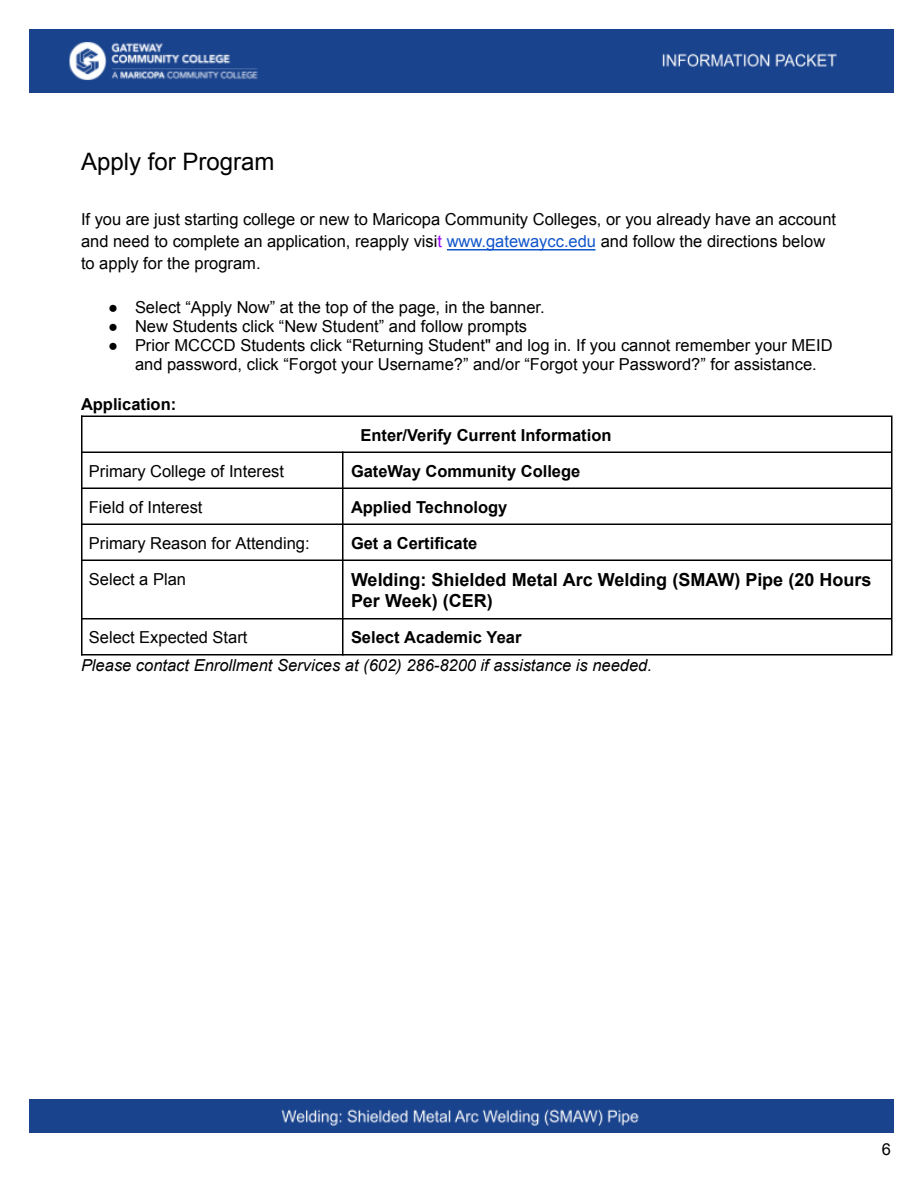
<style>
.page{position:relative;width:918px;height:1188px;background:#fff}
.page>*{position:absolute;margin:0;border:0;box-sizing:border-box;transform-origin:0 0}
.t1{font:24px "Arial";color:#000}
.t2{font:700 18px/20.7px "Arial";color:#000}
.t3{font:16.5px/21.8px "Arial";color:#000}
.t4{font:700 16.5px "Arial";color:#000}
.t5{font:italic 16.5px "Arial";color:#000}
.s1{color:#90f}
.s2{color:#15c}
</style>
<div class="page">
<hr style="left:447px;top:249px;width:149px;height:1px;background:#15c">
<hr style="left:81px;top:416px;width:2px;height:240px;background:#000">
<hr style="left:342px;top:452px;width:1px;height:204px;background:#000">
<hr style="left:891px;top:416px;width:2px;height:240px;background:#000">
<hr style="left:81px;top:416px;width:810px;height:1px;background:#000">
<hr style="left:81px;top:452px;width:810px;height:1px;background:#000">
<hr style="left:81px;top:488px;width:810px;height:1px;background:#000">
<hr style="left:81px;top:524px;width:810px;height:1px;background:#000">
<hr style="left:81px;top:560px;width:810px;height:1px;background:#000">
<hr style="left:81px;top:618px;width:810px;height:2px;background:#000">
<hr style="left:81px;top:654px;width:810px;height:2px;background:#000">
<img style="left:29px;top:29px;width:864px;height:63px">
<img style="left:29px;top:1099px;width:864px;height:34px">
<h1 class="t1" style="left:81px;top:148px;width:195px">Apply for Program</h1>
<p class="t3" style="left:81px;top:209px;width:757px">If you are just starting college or new to Maricopa Community Colleges, or you already have an account and need to complete an application, reapply visi<span class="s1">t</span> <span class="s2">www.gatewaycc.edu</span> and follow the directions below to apply for the program.</p>
<p class="t3" style="left:108px;top:296px;width:438px">● Select “Apply Now” at the top of the page, in the banner.</p>
<p class="t3" style="left:108px;top:315px;width:421px">● New Students click “New Student” and follow prompts</p>
<p class="t3" style="left:135px;top:335px;width:699px;line-height:18.9px;text-indent:-27px">● Prior MCCCD Students click “Returning Student" and log in. If you cannot remember your MEID and password, click “Forgot your Username?” and/or “Forgot your Password?” for assistance.</p>
<p class="t4" style="left:81px;top:396px;width:97px">Application:</p>
<p class="t4" style="left:360px;top:426px;width:253px">Enter/Verify Current Information</p>
<p class="t3" style="left:89px;top:461px;width:197px">Primary College of Interest</p>
<p class="t4" style="left:351px;top:462px;width:231px">GateWay Community College</p>
<p class="t3" style="left:89px;top:496px;width:115px">Field of Interest</p>
<p class="t4" style="left:351px;top:498px;width:158px">Applied Technology</p>
<p class="t3" style="left:89px;top:532px;width:222px">Primary Reason for Attending:</p>
<p class="t4" style="left:351px;top:534px;width:128px">Get a Certificate</p>
<p class="t3" style="left:89px;top:568px;width:99px">Select a Plan</p>
<p class="t2" style="left:351px;top:569px;width:522px">Welding: Shielded Metal Arc Welding (SMAW) Pipe (20 Hours<br>Per Week) (CER)</p>
<p class="t3" style="left:89px;top:626px;width:160px">Select Expected Start</p>
<p class="t4" style="left:351px;top:628px;width:172px">Select Academic Year</p>
<p class="t5" style="left:81px;top:656px;width:572px">Please contact Enrollment Services at (602) 286-8200 if assistance is needed.</p>
<p class="t3" style="left:882px;top:1138px;width:11px">6</p>
</div>
